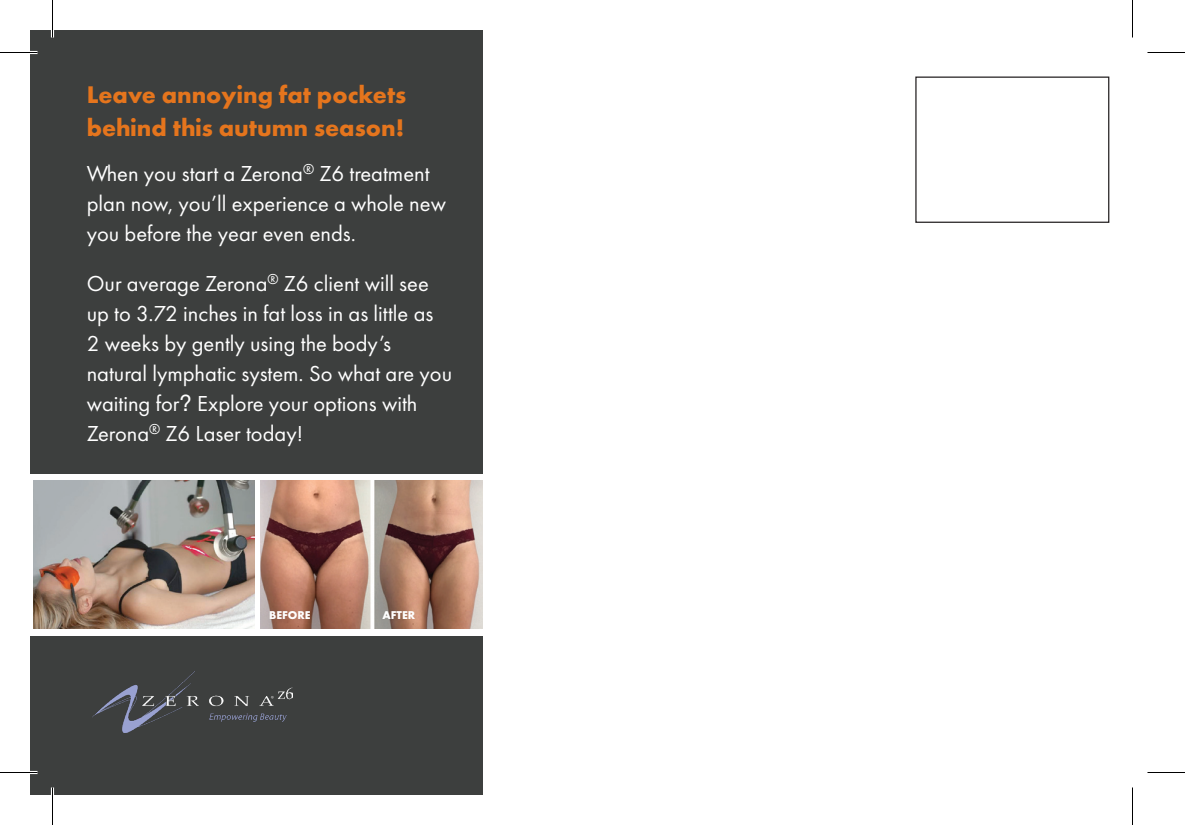
<style>
.page{position:relative;width:1185px;height:825px;background:#fff}
.page>*{position:absolute;margin:0;border:0;box-sizing:border-box;transform-origin:0 0}
.t1{font:700 25px/32.5px "Futura PT";color:#e5751d}
.t2{font:22.5px/30px "Futura PT";color:#fff}
.t3{font:700 11.75px "Futura PT";color:#fff}
.s1{font-family:"Helvetica Neue"}
</style>
<div class="page">
<div style="left:30px;top:30px;width:453px;height:765px;background:#3d3f3e"></div>
<img style="left:92px;top:671px;width:201px;height:62px">
<div style="left:915px;top:77px;width:194px;height:146px;border:1px solid #231f20"></div>
<div style="left:30px;top:474px;width:459px;height:161px;background:#fff"></div>
<img style="left:261px;top:480px;width:222px;height:149px">
<img style="left:34px;top:480px;width:220px;height:149px">
<hr style="left:0;top:51px;width:38px;height:3px;background:#fff">
<hr style="left:0;top:771px;width:38px;height:3px;background:#fff">
<hr style="left:51px;top:0;width:3px;height:38px;background:#fff">
<hr style="left:51px;top:788px;width:3px;height:37px;background:#fff">
<hr style="left:0;top:52px;width:38px;height:1px;background:#000">
<hr style="left:1148px;top:52px;width:37px;height:1px;background:#000">
<hr style="left:0;top:772px;width:38px;height:1px;background:#000">
<hr style="left:1148px;top:772px;width:37px;height:1px;background:#000">
<hr style="left:52px;top:0;width:1px;height:38px;background:#000">
<hr style="left:52px;top:788px;width:1px;height:37px;background:#000">
<hr style="left:1132px;top:0;width:1px;height:38px;background:#000">
<hr style="left:1132px;top:788px;width:1px;height:37px;background:#000">
<p class="t1" style="left:87px;top:78px;width:321px">Leave annoying fat pockets behind this autumn season!</p>
<p class="t2" style="left:87px;top:159px;width:361px">When you start a Zerona<sup>®</sup> Z6 treatment plan now, you’ll experience a whole new you before the year even ends.</p>
<p class="t2" style="left:87px;top:269px;width:367px">Our average Zerona<sup>®</sup> Z6 client will see up to 3.72 inches in fat loss in as little as<br>2 weeks by gently using the body’s natural lymphatic system. So what are you waiting for<span class="s1">?</span> Explore your options with Zerona<sup>®</sup> Z6 Laser today!</p>
<p class="t3" style="left:269px;top:608px;width:43px">BEFORE</p>
<p class="t3" style="left:382px;top:608px;width:34px">AFTER</p>
</div>
